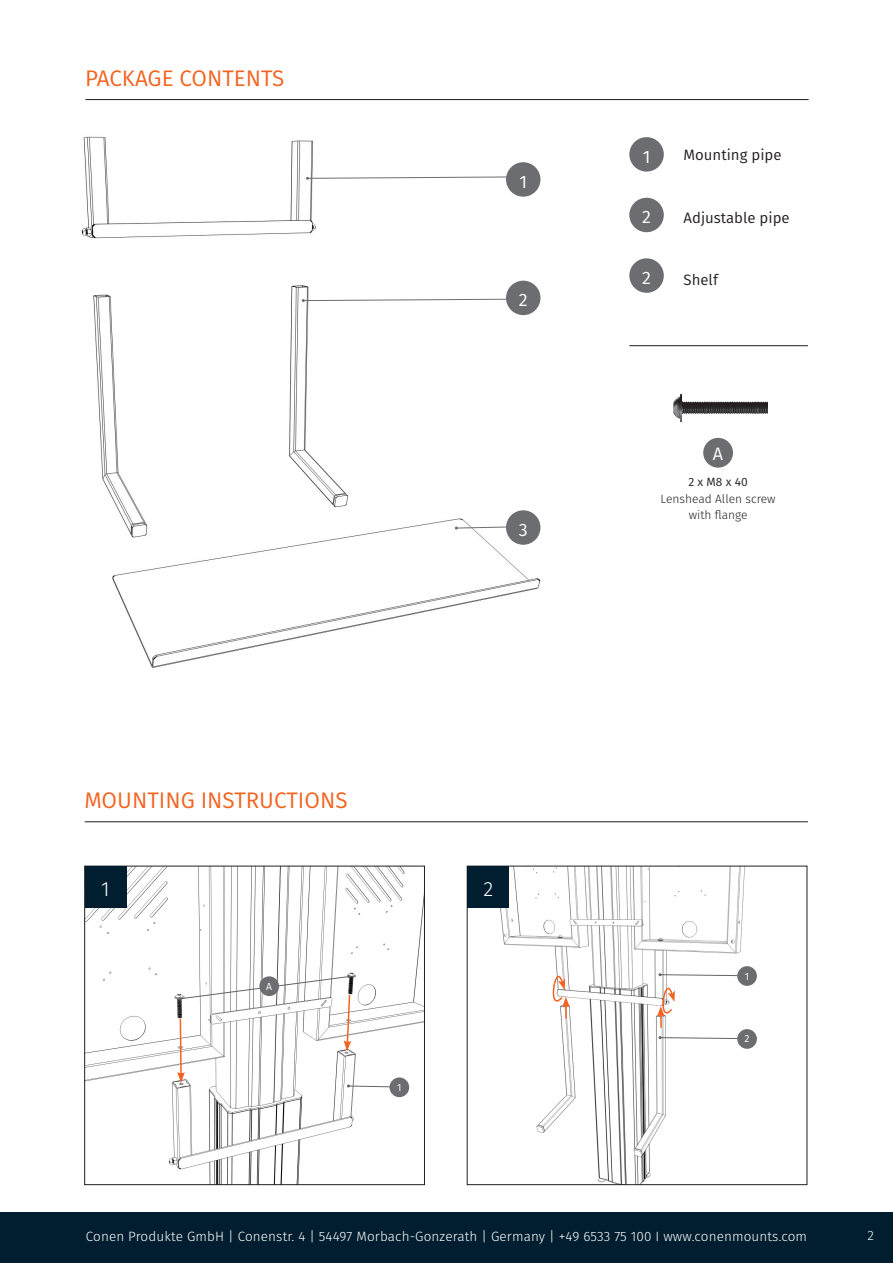
<style>
.page{position:relative;width:893px;height:1263px;background:#fff}
.page>*{position:absolute;margin:0;border:0;box-sizing:border-box;transform-origin:0 0}
.t1{font:22.5px "Fira Sans";color:#f36421}
.t2{font:300 20.55px "Fira Sans";color:#fff}
.t3{font:18px "Fira Sans";color:#fff}
.t4{font:15px "Fira Sans";color:#231f20}
.t5{font:300 13.5px "Fira Sans";letter-spacing:.01em;color:#fff}
.t6{font:300 12px/16.5px "Fira Sans";color:#231f20;text-align:center}
.t7{font:10.35px "Fira Sans";color:#fff}
.s1{font-weight:400}
</style>
<div class="page">
<div style="left:0;top:1213px;width:893px;height:50px;background:#001e2f"></div>
<img style="left:81px;top:100px;width:481px;height:568px">
<hr style="left:85px;top:99px;width:724px;height:1px;background:#231f20">
<hr style="left:85px;top:821px;width:723px;height:1px;background:#231f20">
<div style="left:703px;top:438px;width:30px;height:30px;background:#6c6d70;border-radius:50%"></div>
<img style="left:500px;top:868px;width:257px;height:315px">
<img style="left:86px;top:868px;width:337px;height:315px">
<div style="left:84px;top:866px;width:341px;height:319px;border:1px solid #231f20"></div>
<div style="left:85px;top:866px;width:41px;height:42px;background:#001e2f"></div>
<hr style="left:629px;top:345px;width:179px;height:1px;background:#231f20">
<div style="left:467px;top:866px;width:42px;height:42px;background:#001e2f"></div>
<svg style="left:306px;top:176px;width:200px;height:4px"></svg>
<img style="left:673px;top:393px;width:94px;height:29px">
<svg style="left:455px;top:526px;width:51px;height:4px"></svg>
<svg style="left:302px;top:298px;width:204px;height:4px"></svg>
<div style="left:506px;top:281px;width:34px;height:34px;background:#6c6d70;border-radius:50%"></div>
<div style="left:506px;top:162px;width:34px;height:35px;background:#6c6d70;border-radius:50%"></div>
<div style="left:506px;top:510px;width:34px;height:35px;background:#6c6d70;border-radius:50%"></div>
<div style="left:629px;top:137px;width:35px;height:35px;background:#6c6d70;border-radius:50%"></div>
<div style="left:629px;top:198px;width:35px;height:34px;background:#6c6d70;border-radius:50%"></div>
<div style="left:629px;top:258px;width:35px;height:35px;background:#6c6d70;border-radius:50%"></div>
<div style="left:737px;top:966px;width:20px;height:20px;background:#6c6d70;border-radius:50%"></div>
<svg style="left:659px;top:1036px;width:78px;height:3px"></svg>
<div style="left:737px;top:1029px;width:20px;height:20px;background:#6c6d70;border-radius:50%"></div>
<div style="left:389px;top:1077px;width:20px;height:20px;background:#6c6d70;border-radius:50%"></div>
<svg style="left:177px;top:975px;width:225px;height:113px"></svg>
<div style="left:259px;top:976px;width:20px;height:20px;background:#6c6d70;border-radius:50%"></div>
<svg style="left:656px;top:971px;width:93px;height:57px"></svg>
<svg style="left:547px;top:959px;width:23px;height:59px"></svg>
<p class="t1" style="left:85px;top:61px;width:201px">PACKAGE CONTENTS</p>
<p class="t3" style="left:519px;top:168px;width:9px">1</p>
<p class="t3" style="left:519px;top:287px;width:10px">2</p>
<p class="t3" style="left:519px;top:516px;width:10px">3</p>
<p class="t3" style="left:643px;top:143px;width:9px">1</p>
<p class="t4" style="left:684px;top:143px;width:99px">Mounting pipe</p>
<p class="t3" style="left:642px;top:204px;width:10px">2</p>
<p class="t4" style="left:684px;top:207px;width:108px">Adjustable pipe</p>
<p class="t3" style="left:642px;top:264px;width:10px">2</p>
<p class="t4" style="left:684px;top:269px;width:36px">Shelf</p>
<p class="t3" style="left:713px;top:441px;width:12px">A</p>
<p class="t6" style="left:661px;top:474px;width:116px"><span class="s1">2 x M8 x 40<br></span>Lenshead Allen screw with flange</p>
<p class="t1" style="left:84px;top:783px;width:265px">MOUNTING INSTRUCTIONS</p>
<p class="t2" style="left:101px;top:875px;width:10px">1</p>
<p class="t2" style="left:483px;top:875px;width:11px">2</p>
<p class="t7" style="left:266px;top:978px;width:7px">A</p>
<p class="t7" style="left:397px;top:1079px;width:6px">1</p>
<p class="t7" style="left:745px;top:968px;width:6px">1</p>
<p class="t7" style="left:744px;top:1031px;width:7px">2</p>
<p class="t5" style="left:86px;top:1226px;width:723px">Conen Produkte GmbH | Conenstr. 4 | 54497 Morbach-Gonzerath | Germany | +49 6533 75 100 I www.conenmounts.com</p>
<p class="t5" style="left:867px;top:1226px;width:8px">2</p>
</div>
